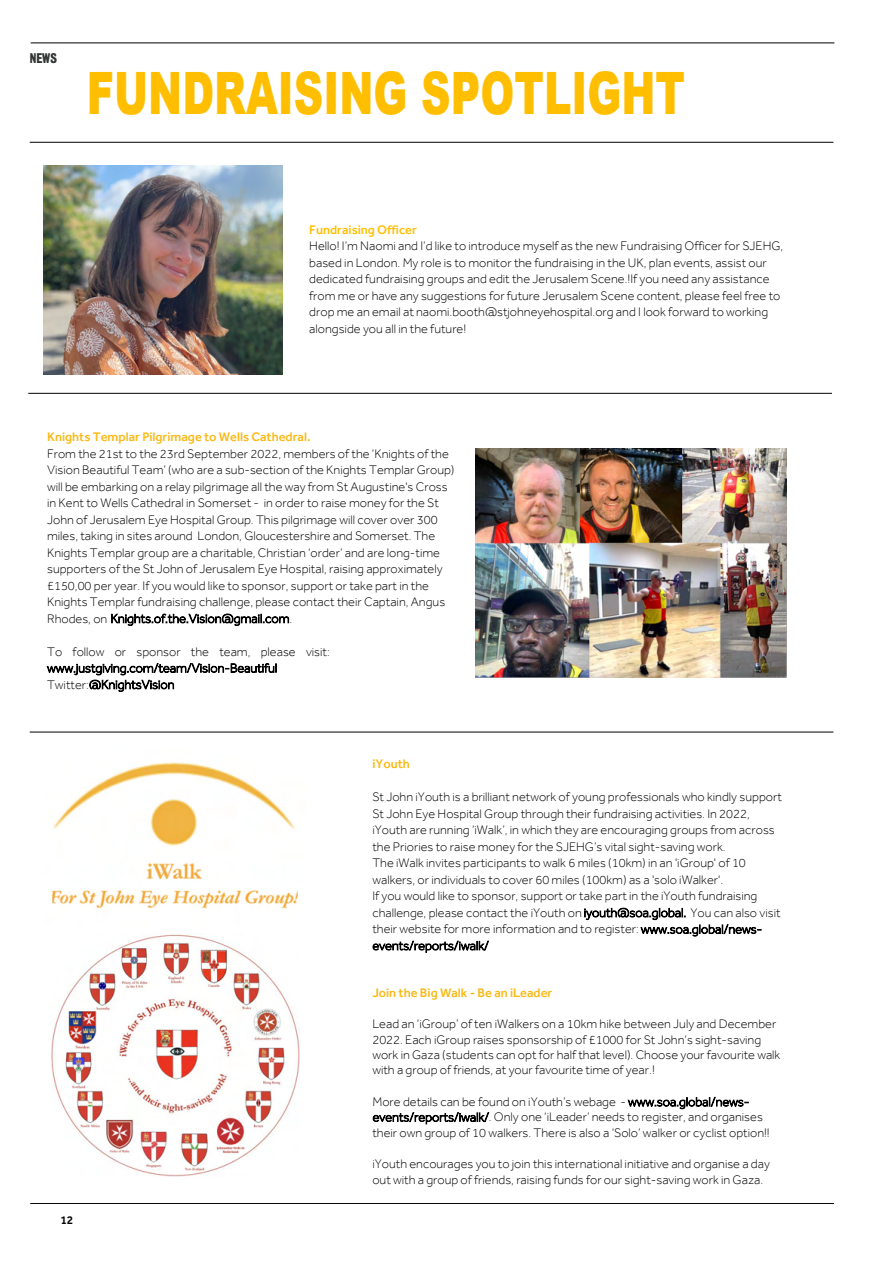
<style>
.page{position:relative;width:893px;height:1263px;background:#fff}
.page>*{position:absolute;margin:0;border:0;box-sizing:border-box;transform-origin:0 0}
.t1{font:900 58.5px "Arial";color:#ffbf00;scale:.7 1}
.Body{font:300 12.75px/16.5px "Effra";color:#000}
.t2{font:500 12.75px "Effra";color:#fab915}
.intro_text{font:12.75px "Bureau Grot Three Seven";color:#313534}
.t3{font:500 12px "Effra";color:#000}
.s1{font-weight:500;color:#ffbf00}
.s2{font-weight:500;color:#fab915}
</style>
<div class="page">
<hr style="left:30px;top:1203px;width:804px;height:1px;background:#000">
<hr style="left:31px;top:43px;width:803px;height:1px;background:#000">
<hr style="left:28px;top:393px;width:804px;height:1px;background:#000">
<hr style="left:30px;top:732px;width:803px;height:1px;background:#000">
<hr style="left:30px;top:142px;width:803px;height:1px;background:#000">
<img style="left:52px;top:762px;width:246px;height:147px">
<img style="left:52px;top:934px;width:247px;height:243px">
<img style="left:476px;top:449px;width:310px;height:228px">
<img style="left:43px;top:165px;width:239px;height:210px">
<p class="intro_text" style="left:30px;top:51px;width:29px">NEWS</p>
<h1 class="t1" style="left:87px;top:50px;width:856px">FUNDRAISING SPOTLIGHT</h1>
<p class="Body" style="left:309px;top:221px;width:476px"><span class="s1">Fundraising Officer<br></span>Hello! I’m Naomi and I’d like to introduce myself as the new Fundraising Officer for SJEHG, based in London. My role is to monitor the fundraising in the UK, plan events, assist our dedicated fundraising groups and edit the Jerusalem Scene.!If you need any assistance from me or have any suggestions for future Jerusalem Scene content, please feel free to drop me an email at naomi.booth@stjohneyehospital.org and I look forward to working alongside you all in the future!</p>
<p class="Body" style="left:47px;top:429px;width:409px"><span class="s2">Knights Templar Pilgrimage to Wells Cathedral.<br></span>From the 21st to the 23rd September 2022, members of the ‘Knights of the Vision Beautiful Team’ (who are a sub-section of the Knights Templar Group) will be embarking on a relay pilgrimage all the way from St Augustine's Cross in Kent to Wells Cathedral in Somerset - in order to raise money for the St John of Jerusalem Eye Hospital Group. This pilgrimage will cover over 300 miles, taking in sites around London, Gloucestershire and Somerset. The Knights Templar group are a charitable, Christian ‘order’ and are long-time supporters of the St John of Jerusalem Eye Hospital, raising approximately £150,00 per year. If you would like to sponsor, support or take part in the Knights Templar fundraising challenge, please contact their Captain, Angus Rhodes, on Knights.of.the.Vision@gmail.com.</p>
<p class="Body" style="left:47px;top:643px;width:284px">To follow or sponsor the team, please visit: www.justgiving.com/team/Vision-Beautiful<br>Twitter:@KnightsVision</p>
<p class="t3" style="left:60px;top:1213px;width:15px">12</p>
<p class="t2" style="left:372px;top:756px;width:39px">iYouth</p>
<p class="Body" style="left:372px;top:789px;width:411px">St John iYouth is a brilliant network of young professionals who kindly support St John Eye Hospital Group through their fundraising activities. In 2022, iYouth are running ‘iWalk’, in which they are encouraging groups from across the Priories to raise money for the SJEHG’s vital sight-saving work.<br>The iWalk invites participants to walk 6 miles (10km) in an 'iGroup' of 10 walkers, or individuals to cover 60 miles (100km) as a 'solo iWalker'.<br>If you would like to sponsor, support or take part in the iYouth fundraising challenge, please contact the iYouth on iyouth@soa.global. You can also visit their website for more information and to register:www.soa.global/news&shy;events/reports/iwalk/</p>
<p class="t2" style="left:372px;top:985px;width:182px">Join the Big Walk - Be an iLeader</p>
<p class="Body" style="left:372px;top:1016px;width:410px;line-height:15.3px">Lead an ‘iGroup’ of ten iWalkers on a 10km hike between July and December 2022. Each iGroup raises sponsorship of £1000 for St John’s sight-saving work in Gaza (students can opt for half that level). Choose your favourite walk with a group of friends, at your favourite time of year.!</p>
<p class="Body" style="left:372px;top:1094px;width:399px;line-height:15.3px">More details can be found on iYouth’s webage - www.soa.global/news&shy;events/reports/iwalk/. Only one ‘iLeader’ needs to register, and organises their own group of 10 walkers. There is also a ‘Solo’ walker or cyclist option!!</p>
<p class="Body" style="left:372px;top:1156px;width:399px;line-height:15.3px">iYouth encourages you to join this international initiative and organise a day out with a group of friends, raising funds for our sight-saving work in Gaza.</p>
</div>
